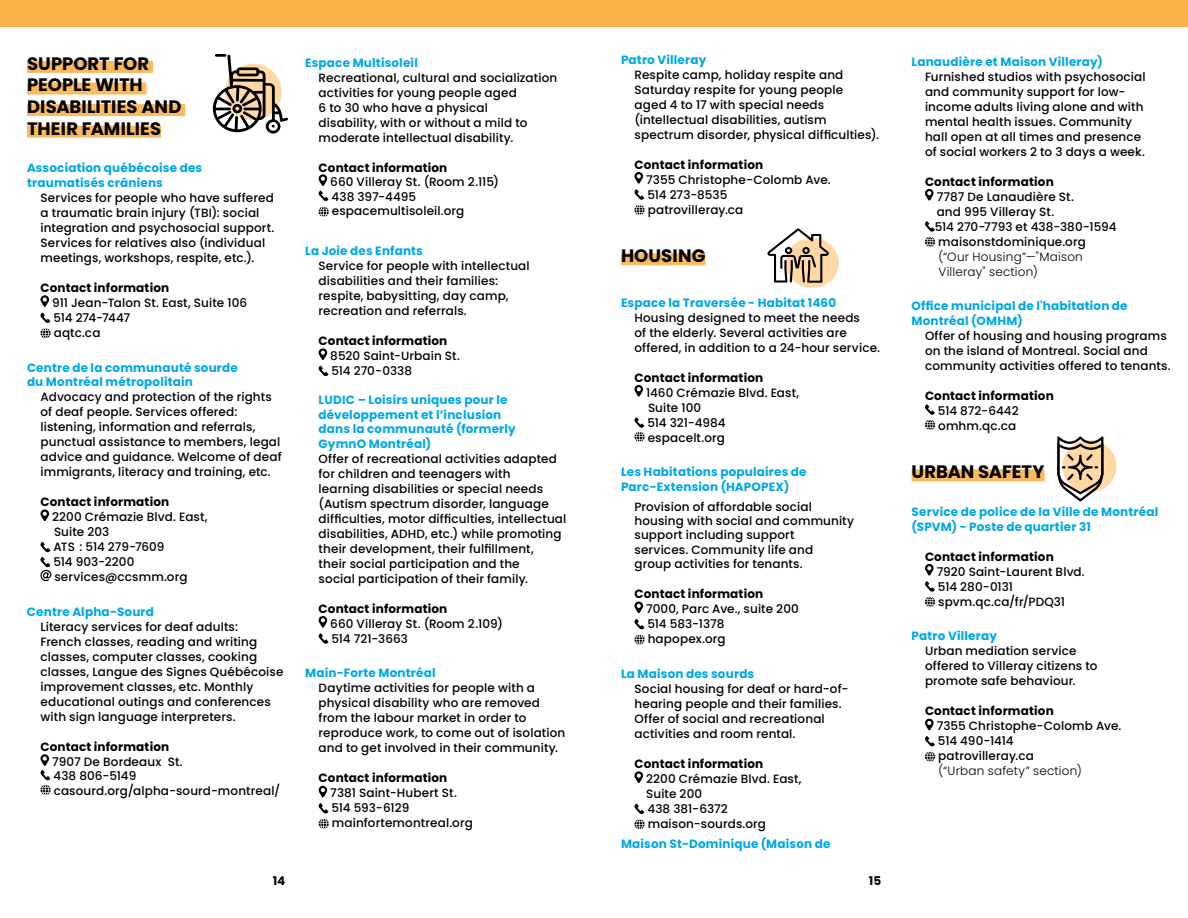
<style>
.page{position:relative;width:1188px;height:918px;background:#fff}
.page>*{position:absolute;margin:0;border:0;box-sizing:border-box;transform-origin:0 0}
.t1{font:700 18px/21.6px "Poppins";color:#000}
.t2{font:500 12px/15px "Poppins";letter-spacing:.01em;color:#000}
.t3{font:700 12px/14.4px "Poppins";letter-spacing:.015em;color:#00a8e5}
.t4{font:700 12px "Poppins";letter-spacing:.015em;color:#000}
.t5{font:300 12px/15px "Poppins";letter-spacing:.015em;color:#000}
</style>
<div class="page">
<div style="left:27px;top:61px;width:126px;height:12px;background:#fcba60"></div>
<div style="left:27px;top:82px;width:120px;height:12px;background:#fcba60"></div>
<div style="left:27px;top:104px;width:158px;height:12px;background:#fcba60"></div>
<div style="left:27px;top:126px;width:134px;height:12px;background:#fcba60"></div>
<svg style="left:40px;top:295px;width:9px;height:12px"></svg>
<svg style="left:40px;top:313px;width:11px;height:25px"></svg>
<svg style="left:40px;top:509px;width:9px;height:12px"></svg>
<svg style="left:40px;top:542px;width:12px;height:39px"></svg>
<svg style="left:40px;top:754px;width:11px;height:41px"></svg>
<div style="left:0;top:0;width:1188px;height:27px;background:#fbb14a"></div>
<div style="left:621px;top:253px;width:84px;height:12px;background:#fcba60"></div>
<svg style="left:634px;top:172px;width:11px;height:43px"></svg>
<svg style="left:634px;top:385px;width:9px;height:12px"></svg>
<svg style="left:634px;top:417px;width:11px;height:25px"></svg>
<svg style="left:634px;top:602px;width:9px;height:11px"></svg>
<svg style="left:634px;top:619px;width:10px;height:10px"></svg>
<svg style="left:634px;top:635px;width:11px;height:9px"></svg>
<svg style="left:634px;top:771px;width:9px;height:12px"></svg>
<svg style="left:634px;top:804px;width:11px;height:25px"></svg>
<div style="left:785px;top:238px;width:54px;height:50px;background:#ffd8a5;border-radius:50%"></div>
<svg style="left:767px;top:228px;width:62px;height:55px"></svg>
<svg style="left:318px;top:174px;width:10px;height:27px"></svg>
<svg style="left:319px;top:207px;width:10px;height:10px"></svg>
<svg style="left:319px;top:348px;width:8px;height:12px"></svg>
<svg style="left:318px;top:366px;width:10px;height:10px"></svg>
<svg style="left:318px;top:616px;width:10px;height:28px"></svg>
<svg style="left:319px;top:786px;width:8px;height:11px"></svg>
<svg style="left:318px;top:803px;width:11px;height:26px"></svg>
<div style="left:912px;top:469px;width:133px;height:12px;background:#fcba60"></div>
<svg style="left:925px;top:189px;width:9px;height:12px"></svg>
<svg style="left:925px;top:221px;width:10px;height:26px"></svg>
<svg style="left:925px;top:404px;width:10px;height:26px"></svg>
<svg style="left:925px;top:564px;width:10px;height:43px"></svg>
<svg style="left:925px;top:719px;width:9px;height:11px"></svg>
<svg style="left:925px;top:736px;width:10px;height:10px"></svg>
<svg style="left:925px;top:752px;width:10px;height:9px"></svg>
<div style="left:1062px;top:440px;width:54px;height:52px;background:#ffd8a5;border-radius:50%"></div>
<svg style="left:1057px;top:436px;width:46px;height:65px"></svg>
<svg style="left:213px;top:54px;width:75px;height:80px"></svg>
<h1 class="t1" style="left:27px;top:53px;width:156px">SUPPORT FOR<br>PEOPLE WITH<br>DISABILITIES AND<br>THEIR FAMILIES</h1>
<p class="t3" style="left:27px;top:161px;width:177px">Association québécoise des traumatisés crâniens</p>
<p class="t2" style="left:40px;top:190px;width:236px">Services for people who have suffered a traumatic brain injury (TBI): social integration and psychosocial support.<br>Services for relatives also (individual meetings, workshops, respite, etc.).</p>
<p class="t4" style="left:40px;top:281px;width:130px">Contact information</p>
<p class="t2" style="left:52px;top:295px;width:197px">911 Jean-Talon St. East, Suite 106<br>514 274-7447<br>aqtc.ca</p>
<p class="t3" style="left:27px;top:360px;width:213px">Centre de la communauté sourde du Montréal métropolitain</p>
<p class="t2" style="left:41px;top:389px;width:243px">Advocacy and protection of the rights of deaf people. Services offered: listening, information and referrals, punctual assistance to members, legal advice and guidance. Welcome of deaf immigrants, literacy and training, etc.</p>
<p class="t4" style="left:41px;top:495px;width:130px">Contact information</p>
<p class="t2" style="left:52px;top:509px;width:157px">2200 Crémazie Blvd. East,<br>Suite 203<br>ATS : 514 279-7609<br>514 903-2200 services@ccsmm.org</p>
<p class="t3" style="left:27px;top:605px;width:129px">Centre Alpha-Sourd</p>
<p class="t2" style="left:40px;top:619px;width:244px">Literacy services for deaf adults:<br>French classes, reading and writing classes, computer classes, cooking classes, Langue des Signes Québécoise improvement classes, etc. Monthly educational outings and conferences with sign language interpreters.</p>
<p class="t4" style="left:40px;top:740px;width:130px">Contact information</p>
<p class="t2" style="left:52px;top:755px;width:230px;line-height:14.4px">7907 De Bordeaux St.<br>438 806-5149 casourd.org/alpha-sourd-montreal/</p>
<p class="t3" style="left:305px;top:55px;width:114px">Espace Multisoleil</p>
<p class="t2" style="left:319px;top:70px;width:240px">Recreational, cultural and socialization activities for young people aged<br>6 to 30 who have a physical<br>disability, with or without a mild to moderate intellectual disability.</p>
<p class="t4" style="left:319px;top:160px;width:130px">Contact information</p>
<p class="t2" style="left:330px;top:175px;width:170px">660 Villeray St. (Room 2.115)<br>438 397-4495 espacemultisoleil.org</p>
<p class="t3" style="left:305px;top:244px;width:119px">La Joie des Enfants</p>
<p class="t2" style="left:319px;top:258px;width:213px">Service for people with intellectual disabilities and their families: respite, babysitting, day camp, recreation and referrals.</p>
<p class="t4" style="left:319px;top:334px;width:130px">Contact information</p>
<p class="t2" style="left:330px;top:348px;width:131px">8520 Saint-Urbain St.<br>514 270-0338</p>
<p class="t3" style="left:319px;top:393px;width:199px">LUDIC – Loisirs uniques pour le développement et l’inclusion dans la communauté (formerly<br>GymnO Montréal)</p>
<p class="t2" style="left:319px;top:451px;width:249px">Offer of recreational activities adapted for children and teenagers with<br>learning disabilities or special needs (Autism spectrum disorder, language difficulties, motor difficulties, intellectual disabilities, ADHD, etc.) while promoting their development, their fulfillment,<br>their social participation and the<br>social participation of their family.</p>
<p class="t4" style="left:319px;top:601px;width:130px">Contact information</p>
<p class="t2" style="left:330px;top:616px;width:174px">660 Villeray St. (Room 2.109)<br>514 721-3663</p>
<p class="t3" style="left:305px;top:666px;width:132px">Main-Forte Montréal</p>
<p class="t2" style="left:319px;top:681px;width:248px">Daytime activities for people with a physical disability who are removed from the labour market in order to reproduce work, to come out of isolation and to get involved in their community.</p>
<p class="t4" style="left:319px;top:771px;width:130px">Contact information</p>
<p class="t2" style="left:330px;top:786px;width:144px">7381 Saint-Hubert St.<br>514 593-6129 mainfortemontreal.org</p>
<p class="t3" style="left:621px;top:52px;width:87px">Patro Villeray</p>
<p class="t2" style="left:634px;top:67px;width:246px">Respite camp, holiday respite and Saturday respite for young people<br>aged 4 to 17 with special needs (intellectual disabilities, autism spectrum disorder, physical difficulties).</p>
<p class="t4" style="left:634px;top:157px;width:130px">Contact information</p>
<p class="t2" style="left:646px;top:172px;width:186px">7355 Christophe-Colomb Ave.<br>514 273-8535<br>patrovilleray.ca</p>
<h1 class="t1" style="left:621px;top:245px;width:86px">HOUSING</h1>
<p class="t3" style="left:621px;top:295px;width:217px">Espace la Traversée - Habitat 1460</p>
<p class="t2" style="left:634px;top:310px;width:247px">Housing designed to meet the needs<br>of the elderly. Several activities are offered, in addition to a 24-hour service.</p>
<p class="t4" style="left:634px;top:370px;width:130px">Contact information</p>
<p class="t2" style="left:646px;top:385px;width:155px">1460 Crémazie Blvd. East,<br>Suite 100<br>514 321-4984 espacelt.org</p>
<p class="t3" style="left:621px;top:465px;width:187px">Les Habitations populaires de<br>Parc-Extension (HAPOPEX)</p>
<p class="t2" style="left:635px;top:499px;width:221px;line-height:14.4px">Provision of affordable social housing with social and community support including support<br>services. Community life and<br>group activities for tenants.</p>
<p class="t4" style="left:635px;top:587px;width:130px">Contact information</p>
<p class="t2" style="left:646px;top:602px;width:154px">7000, Parc Ave., suite 200<br>514 583-1378 hapopex.org</p>
<p class="t3" style="left:621px;top:667px;width:135px">La Maison des sourds</p>
<p class="t2" style="left:635px;top:681px;width:215px">Social housing for deaf or hard-of&shy;hearing people and their families.<br>Offer of social and recreational activities and room rental.</p>
<p class="t4" style="left:635px;top:757px;width:130px">Contact information</p>
<p class="t2" style="left:646px;top:771px;width:157px">2200 Crémazie Blvd. East,<br>Suite 200<br>438 381-6372 maison-sourds.org</p>
<p class="t3" style="left:621px;top:836px;width:211px">Maison St-Dominique (Maison de</p>
<p class="t4" style="left:273px;top:874px;width:14px">14</p>
<p class="t4" style="left:869px;top:874px;width:14px">15</p>
<p class="t3" style="left:912px;top:54px;width:193px">Lanaudière et Maison Villeray)</p>
<p class="t2" style="left:925px;top:69px;width:222px">Furnished studios with psychosocial and community support for low&shy;income adults living alone and with mental health issues. Community hall open at all times and presence of social workers 2 to 3 days a week.</p>
<p class="t4" style="left:925px;top:174px;width:130px">Contact information</p>
<p class="t2" style="left:935px;top:189px;width:183px">7787 De Lanaudière St.<br>and 995 Villeray St.<br>514 270-7793 et 438-380-1594 maisonstdominique.org</p>
<p class="t5" style="left:939px;top:249px;width:146px">(“Our Housing”—"Maison<br>Villeray" section)</p>
<p class="t3" style="left:912px;top:299px;width:218px">Office municipal de l'habitation de<br>Montréal (OMHM)</p>
<p class="t2" style="left:925px;top:328px;width:247px">Offer of housing and housing programs on the island of Montreal. Social and community activities offered to tenants.</p>
<p class="t4" style="left:925px;top:389px;width:130px">Contact information</p>
<p class="t2" style="left:938px;top:403px;width:82px">514 872-6442 omhm.qc.ca</p>
<h1 class="t1" style="left:912px;top:461px;width:135px">URBAN SAFETY</h1>
<p class="t3" style="left:912px;top:505px;width:248px">Service de police de la Ville de Montréal (SPVM) - Poste de quartier 31</p>
<p class="t4" style="left:925px;top:549px;width:130px">Contact information</p>
<p class="t2" style="left:937px;top:564px;width:150px">7920 Saint-Laurent Blvd.<br>514 280-0131 spvm.qc.ca/fr/PDQ31</p>
<p class="t3" style="left:912px;top:629px;width:87px">Patro Villeray</p>
<p class="t2" style="left:925px;top:644px;width:174px">Urban mediation service offered to Villeray citizens to promote safe behaviour.</p>
<p class="t4" style="left:925px;top:704px;width:130px">Contact information</p>
<p class="t2" style="left:937px;top:719px;width:186px">7355 Christophe-Colomb Ave.<br>514 490-1414<br>patrovilleray.ca</p>
<p class="t5" style="left:939px;top:764px;width:145px">(“Urban safety” section)</p>
</div>
